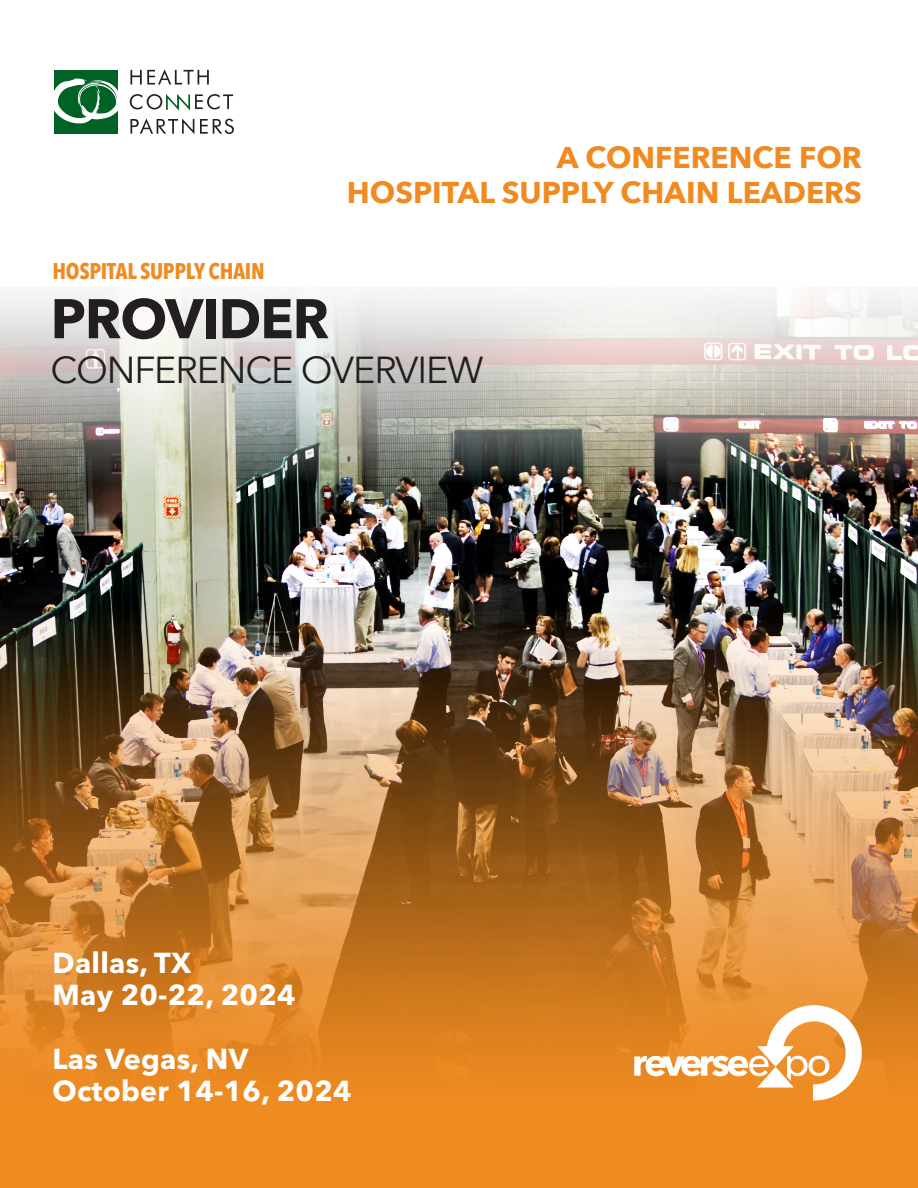
<style>
.page{position:relative;width:918px;height:1188px;background:#fff}
.page>*{position:absolute;margin:0;border:0;box-sizing:border-box;transform-origin:0 0}
.t1{font:700 55.2px "Avenir Next";letter-spacing:-.02em;color:#231f20}
.t2{font:37.5px "Avenir Next";letter-spacing:-.03em;color:#231f20}
.t3{font:700 30px/34.5px "Avenir Next";color:#ef8b21;text-align:right}
.t4{font:700 28.65px/31.8px "Avenir Next LT Pro";letter-spacing:.01em;color:#fff}
.t5{font:700 condensed 22.5px "Avenir Next LT Pro";letter-spacing:-.015em;color:#ef8b21}
</style>
<div class="page">
<img style="left:0;top:526px;width:918px;height:662px">
<img style="left:0;top:294px;width:918px;height:232px">
<svg style="left:634px;top:1001px;width:232px;height:100px"></svg>
<svg style="left:130px;top:69px;width:79px;height:16px"></svg>
<svg style="left:130px;top:118px;width:64px;height:16px"></svg>
<svg style="left:200px;top:119px;width:34px;height:15px"></svg>
<div style="left:54px;top:70px;width:64px;height:64px;background:#006224"></div>
<svg style="left:54px;top:79px;width:64px;height:45px"></svg>
<svg style="left:130px;top:94px;width:103px;height:16px"></svg>
<p class="t3" style="left:347px;top:140px;width:516px">A CONFERENCE FOR<br>HOSPITAL SUPPLY CHAIN LEADERS</p>
<p class="t5" style="left:53px;top:258px;width:214px">HOSPITAL SUPPLY CHAIN</p>
<h1 class="t1" style="left:51px;top:271px;width:280px">PROVIDER</h1>
<h2 class="t2" style="left:51px;top:338px;width:435px">CONFERENCE OVERVIEW</h2>
<p class="t4" style="left:53px;top:947px;width:245px">Dallas, TX<br>May 20-22, 2024</p>
<p class="t4" style="left:52px;top:1043px;width:301px">Las Vegas, NV<br>October 14-16, 2024</p>
</div>
